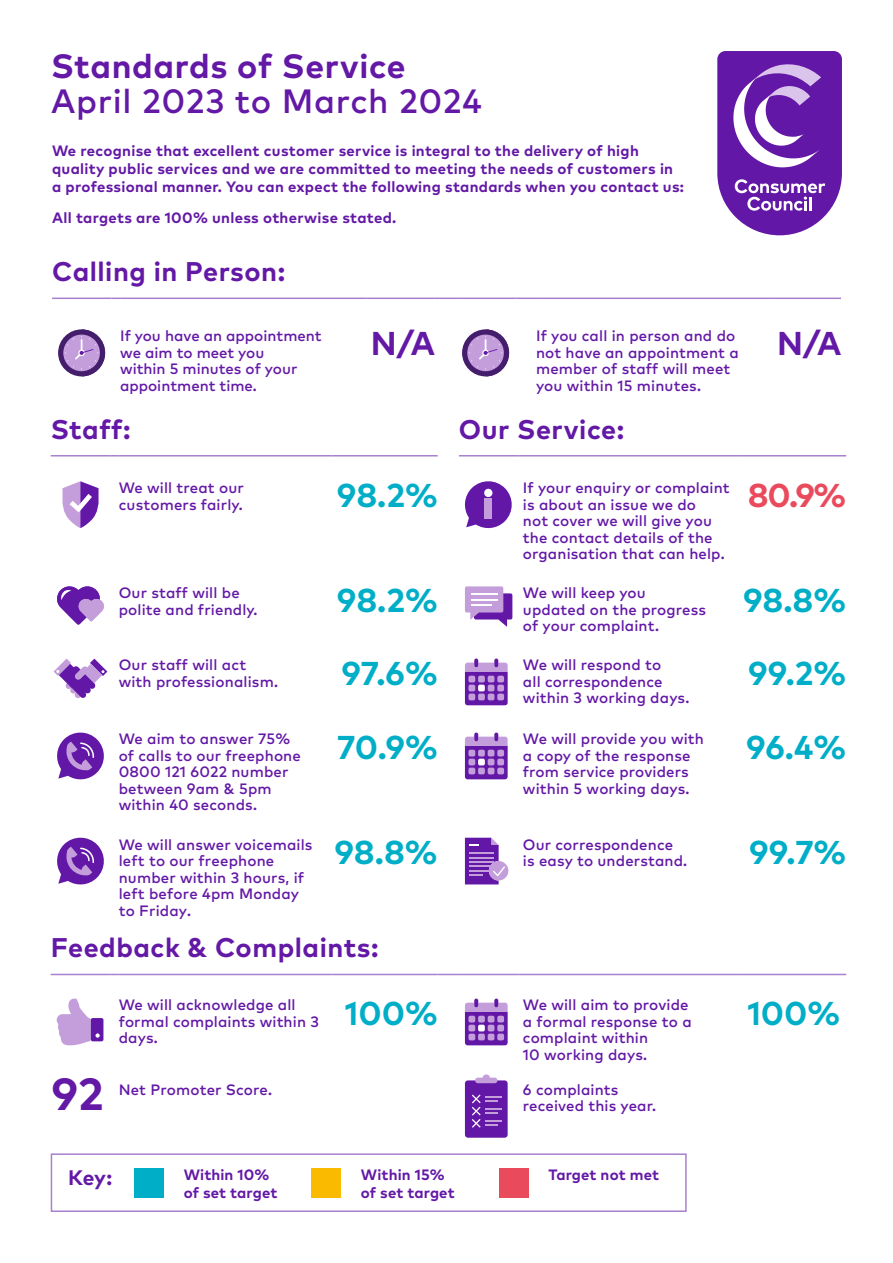
<style>
.page{position:relative;width:893px;height:1263px;background:#fff}
.page>*{position:absolute;margin:0;border:0;box-sizing:border-box;transform-origin:0 0}
.t1{font:700 45px "Mark Pro";color:#6318a6}
.t2{font:500 33.6px "Mark Pro";letter-spacing:.02em;color:#6318a6}
.t3{font:700 33.6px "Mark Pro";letter-spacing:.02em;color:#6318a6}
.t4{font:700 33px "Mark Pro";color:#00aec7}
.t5{font:700 33px "Mark Pro";color:#6318a6}
.t6{font:700 33px "Mark Pro";color:#e94b5d}
.t7{font:700 27px "Mark Pro";letter-spacing:.02em;color:#6318a6}
.t8{font:700 21px "Mark Pro";color:#6318a6}
.t9{font:500 15px/16.5px "Mark Pro";letter-spacing:.01em;color:#6318a6}
.t10{font:500 15px/16.5px "Mark Pro";letter-spacing:.01em;color:#6317a6}
.t11{font:700 15px/18px "Mark Pro";letter-spacing:.02em;color:#6318a6}
</style>
<div class="page">
<div style="left:51px;top:1153px;width:636px;height:59px;border:2px solid #a880cf"></div>
<div style="left:134px;top:1168px;width:30px;height:30px;background:#00aec7"></div>
<div style="left:311px;top:1168px;width:30px;height:30px;background:#f9ba00"></div>
<div style="left:499px;top:1168px;width:30px;height:30px;background:#e94b5d"></div>
<svg style="left:717px;top:51px;width:125px;height:184px"></svg>
<hr style="left:52px;top:298px;width:60px;height:1px;background:#a880cf">
<hr style="left:120px;top:298px;width:247px;height:1px;background:#a880cf">
<hr style="left:367px;top:298px;width:68px;height:1px;background:#a880cf">
<svg style="left:435px;top:298px;width:21px;height:1px"></svg>
<hr style="left:456px;top:298px;width:60px;height:1px;background:#a880cf">
<svg style="left:516px;top:298px;width:20px;height:1px"></svg>
<hr style="left:536px;top:298px;width:234px;height:1px;background:#a880cf">
<hr style="left:770px;top:298px;width:71px;height:1px;background:#a880cf">
<div style="left:58px;top:329px;width:47px;height:47px;background:#451d6d;border-radius:50%"></div>
<svg style="left:63px;top:335px;width:37px;height:36px"></svg>
<svg style="left:65px;top:329px;width:40px;height:47px"></svg>
<div style="left:462px;top:329px;width:47px;height:47px;background:#451d6d;border-radius:50%"></div>
<svg style="left:467px;top:335px;width:37px;height:36px"></svg>
<svg style="left:469px;top:329px;width:40px;height:47px"></svg>
<hr style="left:51px;top:974px;width:59px;height:1px;background:#a880cf">
<hr style="left:119px;top:974px;width:212px;height:1px;background:#a880cf">
<hr style="left:331px;top:974px;width:107px;height:1px;background:#a880cf">
<svg style="left:438px;top:974px;width:21px;height:1px"></svg>
<hr style="left:459px;top:974px;width:59px;height:1px;background:#a880cf">
<hr style="left:523px;top:974px;width:217px;height:1px;background:#a880cf">
<hr style="left:740px;top:974px;width:106px;height:1px;background:#a880cf">
<hr style="left:51px;top:455px;width:59px;height:1px;background:#a880cf">
<hr style="left:119px;top:455px;width:212px;height:1px;background:#a880cf">
<hr style="left:331px;top:455px;width:107px;height:1px;background:#a880cf">
<hr style="left:459px;top:455px;width:59px;height:1px;background:#a880cf">
<hr style="left:523px;top:455px;width:217px;height:1px;background:#a880cf">
<hr style="left:740px;top:455px;width:106px;height:1px;background:#a880cf">
<svg style="left:62px;top:481px;width:36px;height:47px"></svg>
<svg style="left:464px;top:481px;width:48px;height:48px"></svg>
<div style="left:484px;top:489px;width:8px;height:8px;background:#fff;border-radius:50%"></div>
<div style="left:485px;top:499px;width:7px;height:20px;background:#c49edb"></div>
<svg style="left:57px;top:586px;width:47px;height:39px"></svg>
<svg style="left:465px;top:586px;width:47px;height:41px"></svg>
<hr style="left:471px;top:604px;width:21px;height:2px;background:#fff">
<svg style="left:54px;top:658px;width:53px;height:40px"></svg>
<svg style="left:465px;top:658px;width:43px;height:47px;background:#9c69c5"></svg>
<svg style="left:57px;top:732px;width:47px;height:48px"></svg>
<svg style="left:465px;top:732px;width:43px;height:47px;background:#9c69c6"></svg>
<svg style="left:57px;top:837px;width:47px;height:48px"></svg>
<svg style="left:465px;top:838px;width:43px;height:46px"></svg>
<svg style="left:57px;top:998px;width:46px;height:48px"></svg>
<svg style="left:465px;top:998px;width:43px;height:47px;background:#9c69c6"></svg>
<div style="left:465px;top:1080px;width:43px;height:58px;background:#6317a6;border-radius:3px"></div>
<div style="left:475px;top:1077px;width:22px;height:6px;background:#c49edb;border-radius:3px"></div>
<div style="left:483px;top:1074px;width:7px;height:8px;background:#c49edb;border-radius:50%"></div>
<svg style="left:472px;top:1094px;width:30px;height:34px"></svg>
<h2 class="t3" style="left:51px;top:40px;width:356px">Standards of Service</h2>
<h2 class="t2" style="left:51px;top:76px;width:432px">April 2023 to March 2024</h2>
<p class="t11" style="left:52px;top:141px;width:633px">We recognise that excellent customer service is integral to the delivery of high quality public services and we are committed to meeting the needs of customers in a professional manner. You can expect the following standards when you contact us:</p>
<p class="t11" style="left:52px;top:207px;width:346px">All targets are 100% unless otherwise stated.</p>
<h3 class="t7" style="left:52px;top:251px;width:235px">Calling in Person:</h3>
<p class="t9" style="left:120px;top:326px;width:203px">If you have an appointment we aim to meet you<br>within 5 minutes of your appointment time.</p>
<h3 class="t5" style="left:371px;top:319px;width:66px">N/A</h3>
<p class="t9" style="left:536px;top:326px;width:204px">If you call in person and do not have an appointment a member of staff will meet you within 15 minutes.</p>
<h3 class="t5" style="left:777px;top:319px;width:66px">N/A</h3>
<h3 class="t7" style="left:51px;top:409px;width:81px">Staff:</h3>
<h3 class="t7" style="left:459px;top:409px;width:167px">Our Service:</h3>
<p class="t9" style="left:119px;top:478px;width:127px">We will treat our customers fairly.</p>
<h3 class="t4" style="left:337px;top:471px;width:102px">98.2%</h3>
<p class="t10" style="left:523px;top:478px;width:208px">If your enquiry or complaint is about an issue we do<br>not cover we will give you the contact details of the organisation that can help.</p>
<h3 class="t6" style="left:748px;top:471px;width:100px">80.9%</h3>
<h3 class="t4" style="left:337px;top:576px;width:102px">98.2%</h3>
<p class="t10" style="left:523px;top:583px;width:185px">We will keep you updated on the progress of your complaint.</p>
<h3 class="t4" style="left:743px;top:576px;width:105px">98.8%</h3>
<h3 class="t4" style="left:341px;top:648px;width:98px">97.6%</h3>
<p class="t10" style="left:523px;top:656px;width:168px">We will respond to<br>all correspondence within 3 working days.</p>
<h3 class="t4" style="left:748px;top:648px;width:99px">99.2%</h3>
<h3 class="t4" style="left:337px;top:722px;width:102px">70.9%</h3>
<p class="t10" style="left:523px;top:730px;width:182px">We will provide you with a copy of the response from service providers within 5 working days.</p>
<h3 class="t4" style="left:746px;top:722px;width:101px">96.4%</h3>
<p class="t9" style="left:119px;top:583px;width:140px">Our staff will be polite and friendly.</p>
<p class="t9" style="left:119px;top:656px;width:161px">Our staff will act with professionalism.</p>
<p class="t9" style="left:119px;top:730px;width:184px">We aim to answer 75% of calls to our freephone<br>0800 121 6022 number between 9am &amp; 5pm within 40 seconds.</p>
<p class="t9" style="left:119px;top:835px;width:195px">We will answer voicemails left to our freephone number within 3 hours, if left before 4pm Monday to Friday.</p>
<h3 class="t4" style="left:334px;top:827px;width:105px">98.8%</h3>
<p class="t10" style="left:523px;top:835px;width:166px">Our correspondence is easy to understand.</p>
<h3 class="t4" style="left:749px;top:827px;width:99px">99.7%</h3>
<h3 class="t7" style="left:51px;top:927px;width:329px">Feedback &amp; Complaints:</h3>
<p class="t9" style="left:119px;top:996px;width:202px">We will acknowledge all formal complaints within 3 days.</p>
<h3 class="t4" style="left:345px;top:988px;width:94px">100%</h3>
<p class="t10" style="left:523px;top:996px;width:170px">We will aim to provide a formal response to a complaint within<br>10 working days.</p>
<h3 class="t4" style="left:747px;top:988px;width:94px">100%</h3>
<h1 class="t1" style="left:52px;top:1060px;width:53px">92</h1>
<p class="t10" style="left:119px;top:1080px;width:155px">Net Promoter Score.</p>
<p class="t10" style="left:523px;top:1080px;width:135px">6 complaints received this year.</p>
<p class="t11" style="left:184px;top:1164px;width:95px">Within 10% of set target</p>
<p class="t11" style="left:361px;top:1164px;width:95px">Within 15% of set target</p>
<h3 class="t8" style="left:68px;top:1161px;width:46px">Key:</h3>
<p class="t11" style="left:548px;top:1164px;width:112px">Target not met</p>
</div>
